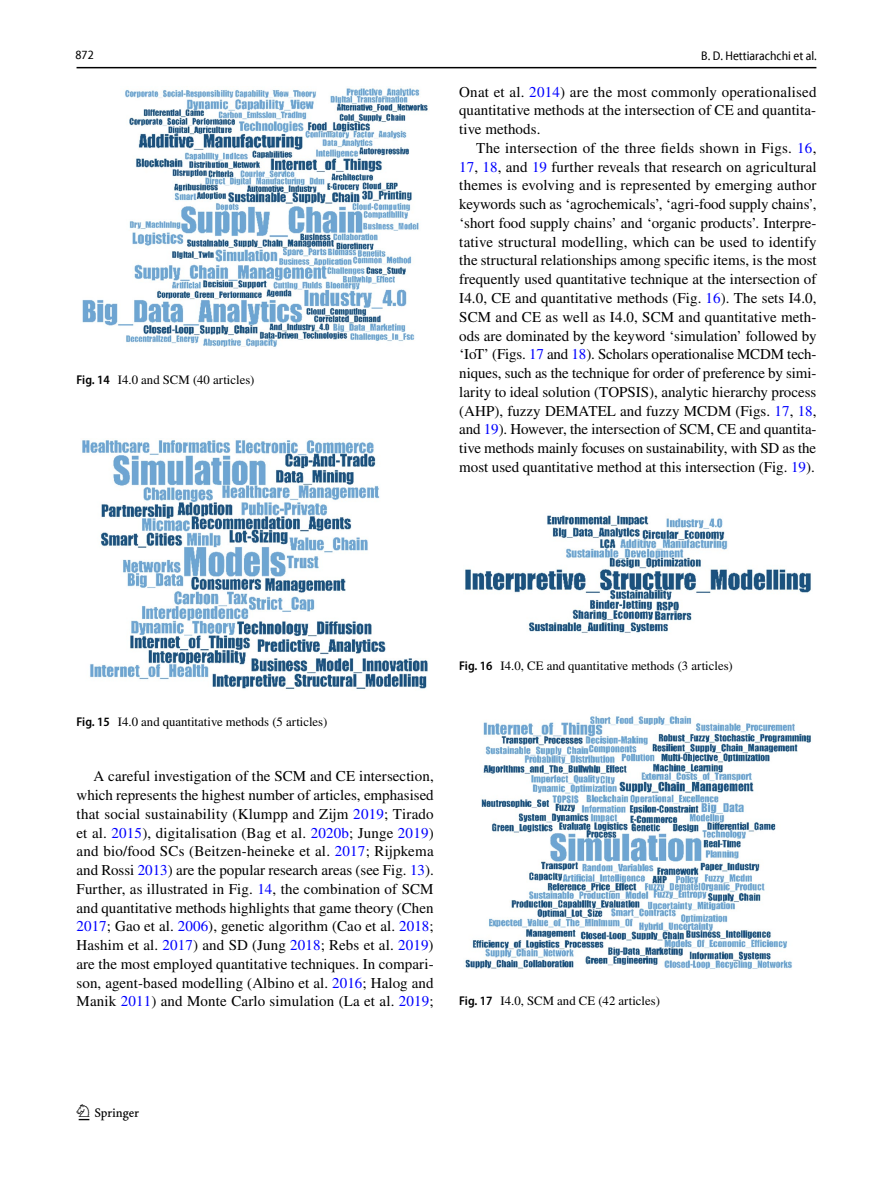
<style>
.page{position:relative;width:893px;height:1187px;background:#fff}
.page>*{position:absolute;margin:0;border:0;box-sizing:border-box;transform-origin:0 0}
.t1{font:22.5px "Springnew Regular 3";color:#000}
.t2{font:15px/18.8px "STIX";letter-spacing:.005em;color:#000;text-align:justify}
.t3{font:12.75px "STIX";color:#000}
.t4{font:semi-condensed 12.75px "Myriad Pro Unic";color:#000}
.t5{font:12.75px "Myriad Pro Unic Semi Condensed 2";color:#000}
.s1{font-family:"Myriad Pro";font-weight:600;font-stretch:semi-condensed}
.s2{color:#00f}
</style>
<div class="page">
<hr style="left:77px;top:67px;width:739px;height:1px;background:#000">
<img style="left:82px;top:88px;width:346px;height:259px">
<img style="left:82px;top:440px;width:346px;height:249px">
<img style="left:465px;top:515px;width:346px;height:118px">
<img style="left:465px;top:716px;width:346px;height:253px">
<p class="t5" style="left:76px;top:50px;width:20px">872</p>
<p class="t3" style="left:77px;top:370px;width:180px"><span class="s1">Fig. 14</span> I4.0 and SCM (40 articles)</p>
<p class="t4" style="left:701px;top:51px;width:117px">B. D. Hettiarachchi et al.</p>
<p class="t2" style="left:459px;top:83px;width:359px">Onat et al. <span class="s2">2014</span>) are the most commonly operationalised quantitative methods at the intersection of CE and quantita&shy;tive methods.</p>
<p class="t2" style="left:459px;top:139px;width:359px;text-indent:17px">The intersection of the three fields shown in Figs. <span class="s2">16</span>, <span class="s2">17</span>, <span class="s2">18</span>, and <span class="s2">19</span> further reveals that research on agricultural themes is evolving and is represented by emerging author keywords such as ‘agrochemicals’, ‘agri-food supply chains’, ‘short food supply chains’ and ‘organic products’. Interpre&shy;tative structural modelling, which can be used to identify the structural relationships among specific items, is the most frequently used quantitative technique at the intersection of I4.0, CE and quantitative methods (Fig. <span class="s2">16</span>). The sets I4.0, SCM and CE as well as I4.0, SCM and quantitative meth&shy;ods are dominated by the keyword ‘simulation’ followed by ‘IoT’ (Figs. <span class="s2">17</span> and <span class="s2">18</span>). Scholars operationalise MCDM tech&shy;niques, such as the technique for order of preference by simi&shy;larity to ideal solution (TOPSIS), analytic hierarchy process (AHP), fuzzy DEMATEL and fuzzy MCDM (Figs. <span class="s2">17</span>, <span class="s2">18</span>, and <span class="s2">19</span>). However, the intersection of SCM, CE and quantita&shy;tive methods mainly focuses on sustainability, with SD as the most used quantitative method at this intersection (Fig. <span class="s2">19</span>).</p>
<p class="t3" style="left:77px;top:712px;width:252px"><span class="s1">Fig. 15</span> I4.0 and quantitative methods (5 articles)</p>
<p class="t2" style="left:77px;top:767px;width:359px;text-indent:17px">A careful investigation of the SCM and CE intersection, which represents the highest number of articles, emphasised that social sustainability (Klumpp and Zijm <span class="s2">2019</span>; Tirado et al. <span class="s2">2015</span>), digitalisation (Bag et al. <span class="s2">2020b</span>; Junge <span class="s2">2019</span>) and bio/food SCs (Beitzen-heineke et al. <span class="s2">2017</span>; Rijpkema and Rossi <span class="s2">2013</span>) are the popular research areas (see Fig. <span class="s2">13</span>).<br>Further, as illustrated in Fig. <span class="s2">14</span>, the combination of SCM and quantitative methods highlights that game theory (Chen <span class="s2">2017</span>; Gao et al. <span class="s2">2006</span>), genetic algorithm (Cao et al. <span class="s2">2018</span>; Hashim et al. <span class="s2">2017</span>) and SD (Jung <span class="s2">2018</span>; Rebs et al. <span class="s2">2019</span>) are the most employed quantitative techniques. In compari&shy;son, agent-based modelling (Albino et al. <span class="s2">2016</span>; Halog and Manik <span class="s2">2011</span>) and Monte Carlo simulation (La et al. <span class="s2">2019</span>;</p>
<p class="t3" style="left:459px;top:656px;width:275px"><span class="s1">Fig. 16</span> I4.0, CE and quantitative methods (3 articles)</p>
<p class="t3" style="left:459px;top:991px;width:202px"><span class="s1">Fig. 17</span> I4.0, SCM and CE (42 articles)</p>
<h1 class="t1" style="left:79px;top:1104px;width:62px">1 3</h1>
</div>
